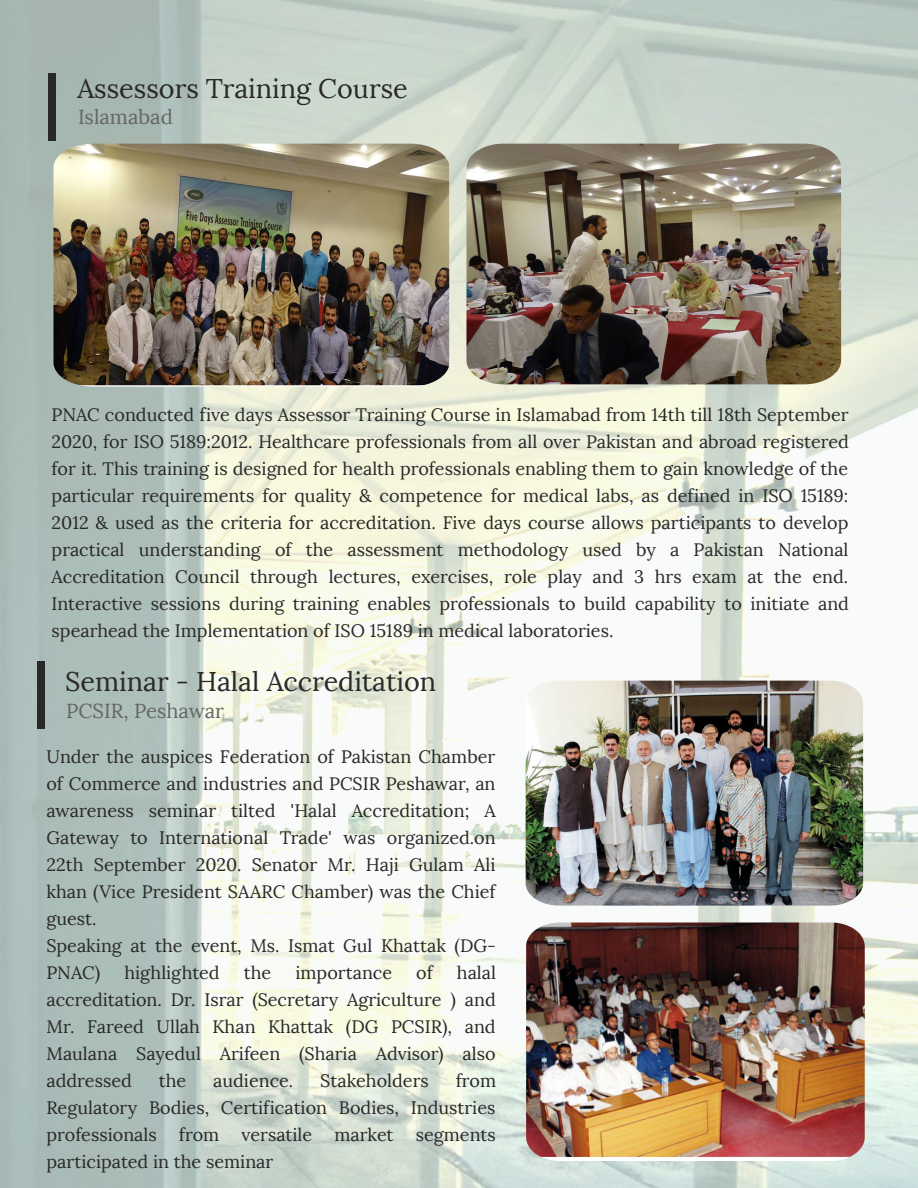
<style>
.page{position:relative;width:918px;height:1188px;background:#fff}
.page>*{position:absolute;margin:0;border:0;box-sizing:border-box;transform-origin:0 0}
.t1{font:27px "Lora";color:#292929}
.t2{font:20.25px "Lora";color:#666}
.t3{font:18px/27px "Lora";color:#292929;text-align:justify}
</style>
<div class="page">
<img style="left:0;top:0;width:918px;height:1188px">
<div style="left:48px;top:73px;width:8px;height:68px;background:#292929"></div>
<img style="left:53px;top:144px;width:396px;height:242px">
<img style="left:466px;top:144px;width:375px;height:240px">
<img style="left:526px;top:681px;width:337px;height:225px">
<img style="left:526px;top:923px;width:339px;height:238px">
<div style="left:37px;top:661px;width:8px;height:67px;background:#292929"></div>
<h1 class="t1" style="left:77px;top:73px;width:332px">Assessors Training Course</h1>
<p class="t2" style="left:78px;top:105px;width:96px">Islamabad</p>
<p class="t3" style="left:52px;top:401px;width:799px">PNAC conducted five days Assessor Training Course in Islamabad from 14th till 18th September 2020, for ISO 5189:2012. Healthcare professionals from all over Pakistan and abroad registered for it. This training is designed for health professionals enabling them to gain knowledge of the particular requirements for quality &amp; competence for medical labs, as defined in ISO 15189:<br>2012 &amp; used as the criteria for accreditation. Five days course allows participants to develop practical understanding of the assessment methodology used by a Pakistan National Accreditation Council through lectures, exercises, role play and 3 hrs exam at the end.<br>Interactive sessions during training enables professionals to build capability to initiate and spearhead the Implementation of ISO 15189 in medical laboratories.</p>
<h1 class="t1" style="left:65px;top:665px;width:373px">Seminar - Halal Accreditation</h1>
<p class="t2" style="left:66px;top:699px;width:159px">PCSIR, Peshawar</p>
<p class="t3" style="left:46px;top:744px;width:451px;text-align:left">Under the auspices Federation of Pakistan Chamber of Commerce and industries and PCSIR Peshawar, an awareness seminar tilted 'Halal Accreditation; A Gateway to International Trade' was organized.on 22th September 2020. Senator Mr. Haji Gulam Ali khan (Vice President SAARC Chamber) was the Chief guest.<br>Speaking at the event, Ms. Ismat Gul Khattak (DG-PNAC)</p>
<p class="t3" style="left:124px;top:960px;width:97px">highlighted</p>
<p class="t3" style="left:244px;top:960px;width:29px">the</p>
<p class="t3" style="left:295px;top:960px;width:98px">importance</p>
<p class="t3" style="left:416px;top:960px;width:18px">of</p>
<p class="t3" style="left:46px;top:960px;width:451px;text-indent:410px">halal accreditation. Dr. Israr (Secretary Agriculture ) and Mr. Fareed Ullah Khan Khattak (DG PCSIR), and Maulana Sayedul Arifeen (Sharia Advisor) also addressed</p>
<p class="t3" style="left:46px;top:1068px;width:451px;text-indent:409px">from Regulatory Bodies, Certification Bodies, Industries professionals from versatile market segments participated in the seminar</p>
<p class="t3" style="left:159px;top:1068px;width:29px">the</p>
<p class="t3" style="left:213px;top:1068px;width:82px">audience.</p>
<p class="t3" style="left:320px;top:1068px;width:110px">Stakeholders</p>
</div>
